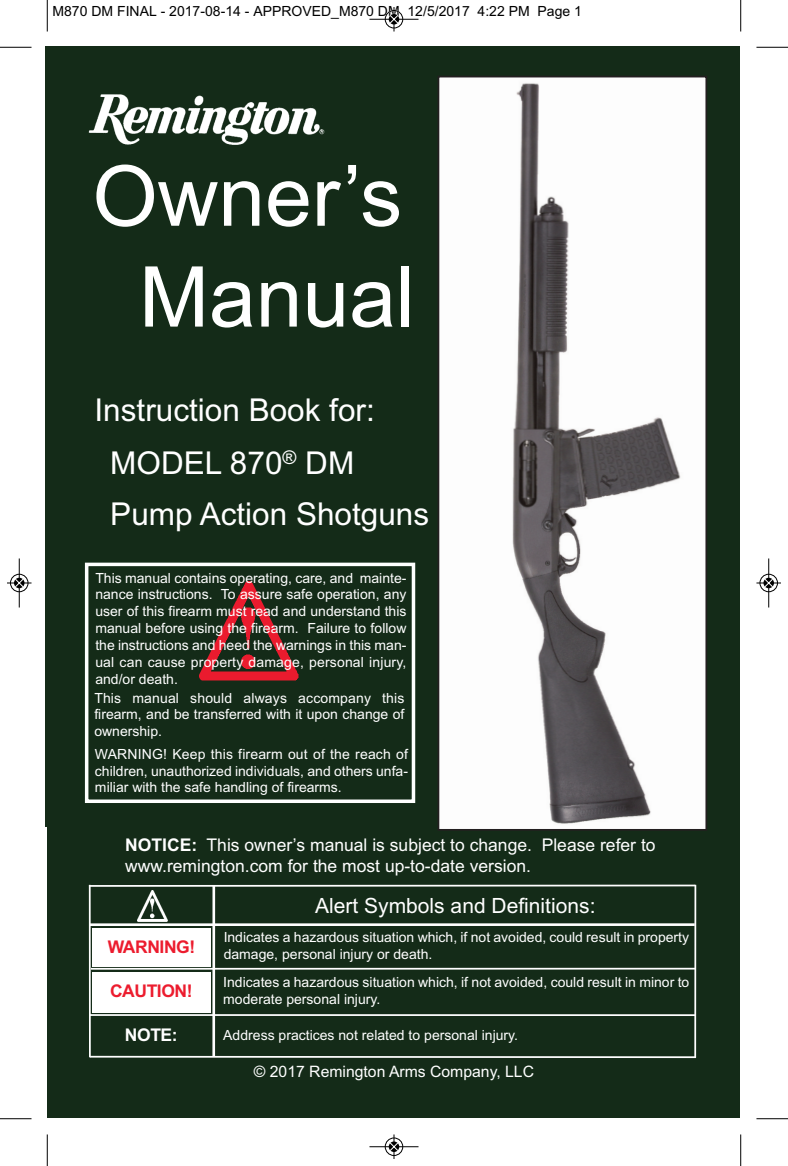
<style>
.page{position:relative;width:788px;height:1166px;background:#fff}
.page>*{position:absolute;margin:0;border:0;box-sizing:border-box;transform-origin:0 0}
.t1{font:84px/100.8px "Arial";color:#fff;text-align:center}
.t2{font:31.5px "Arial";color:#fff}
.t3{font:21px "Arial";color:#fff}
.t4{font:17.5px/21px "Arial";color:#fff}
.t5{font:700 17.5px "Arial";letter-spacing:-.025em;color:#ec1c2e}
.t6{font:700 17.5px "Arial";color:#fff}
.t7{font:15.75px "Arial";color:#fff}
.t8{font:14px/16.8px "Arial";color:#fff;text-align:justify}
.t9{font:14px "Arial";color:#000}
.s1{font-weight:700}
</style>
<div class="page">
<div style="left:47px;top:811px;width:693px;height:306px;background:#142b18"></div>
<div style="left:46px;top:47px;width:693px;height:780px;background:#142b18"></div>
<img style="left:88px;top:94px;width:237px;height:51px">
<img style="left:199px;top:581px;width:99px;height:99px">
<div style="left:85px;top:562px;width:330px;height:241px;border:4px solid #fff"></div>
<img style="left:137px;top:890px;width:31px;height:31px">
<hr style="left:90px;top:923px;width:604px;height:3px;background:#fff">
<hr style="left:91px;top:967px;width:604px;height:2px;background:#fff">
<hr style="left:89px;top:1014px;width:606px;height:2px;background:#fff">
<hr style="left:90px;top:1055px;width:606px;height:3px;background:#fff">
<hr style="left:212px;top:885px;width:3px;height:172px;background:#fff">
<hr style="left:89px;top:884px;width:2px;height:173px;background:#fff">
<hr style="left:89px;top:884px;width:606px;height:2px;background:#fff">
<hr style="left:694px;top:884px;width:2px;height:173px;background:#fff">
<img style="left:440px;top:79px;width:264px;height:748px">
<div style="left:437px;top:76px;width:270px;height:754px;border:2px solid #231f20"></div>
<div style="left:92px;top:927px;width:118px;height:39px;background:#fff"></div>
<div style="left:93px;top:971px;width:118px;height:41px;background:#fff"></div>
<hr style="left:47px;top:0;width:1px;height:32px;background:#000">
<hr style="left:0;top:47px;width:32px;height:1px;background:#000">
<hr style="left:740px;top:0;width:1px;height:32px;background:#000">
<hr style="left:756px;top:47px;width:32px;height:1px;background:#000">
<hr style="left:47px;top:1134px;width:1px;height:32px;background:#000">
<hr style="left:0;top:1118px;width:32px;height:1px;background:#000">
<hr style="left:740px;top:1134px;width:1px;height:32px;background:#000">
<hr style="left:756px;top:1118px;width:32px;height:1px;background:#000">
<div style="left:384px;top:10px;width:19px;height:19px;border:1px solid #fff;border-radius:50%"></div>
<hr style="left:369px;top:19px;width:49px;height:1px;background:#000">
<div style="left:385px;top:10px;width:18px;height:18px;border:1px solid #000;border-radius:50%"></div>
<svg style="left:389px;top:7px;width:9px;height:25px"></svg>
<div style="left:384px;top:1137px;width:19px;height:19px;border:1px solid #fff;border-radius:50%"></div>
<hr style="left:369px;top:1146px;width:49px;height:1px;background:#000">
<div style="left:385px;top:1137px;width:18px;height:18px;border:1px solid #000;border-radius:50%"></div>
<svg style="left:389px;top:1134px;width:9px;height:24px"></svg>
<div style="left:10px;top:573px;width:19px;height:19px;border:1px solid #fff;border-radius:50%"></div>
<hr style="left:19px;top:558px;width:1px;height:49px;background:#000">
<div style="left:10px;top:574px;width:18px;height:18px;border:1px solid #000;border-radius:50%"></div>
<svg style="left:7px;top:578px;width:25px;height:9px"></svg>
<div style="left:759px;top:573px;width:19px;height:19px;border:1px solid #fff;border-radius:50%"></div>
<hr style="left:768px;top:558px;width:1px;height:49px;background:#000">
<div style="left:759px;top:574px;width:18px;height:18px;border:1px solid #000;border-radius:50%"></div>
<svg style="left:756px;top:578px;width:24px;height:9px"></svg>
<p class="t9" style="left:52px;top:3px;width:531px">M870 DM FINAL - 2017-08-14 - APPROVED_M870 DM 12/5/2017 4:22 PM Page 1</p>
<h1 class="t1" style="left:92px;top:146px;width:324px">Owner’s<br>Manual</h1>
<h2 class="t2" style="left:94px;top:391px;width:282px">Instruction Book for:</h2>
<h2 class="t2" style="left:110px;top:445px;width:245px">MODEL 870<sup>®</sup> DM</h2>
<h2 class="t2" style="left:110px;top:496px;width:320px">Pump Action Shotguns</h2>
<p class="t8" style="left:95px;top:569px;width:312px">This manual contains operating, care, and mainte&shy;nance instructions. To assure safe operation, any user of this firearm must read and understand this manual before using the firearm. Failure to follow the instructions and heed the warnings in this man&shy;ual can cause property damage, personal injury, and/or death.</p>
<p class="t8" style="left:94px;top:689px;width:311px">This manual should always accompany this firearm, and be transferred with it upon change of ownership.</p>
<p class="t8" style="left:95px;top:745px;width:314px">WARNING! Keep this firearm out of the reach of children, unauthorized individuals, and others unfa&shy;miliar with the safe handling of firearms.</p>
<p class="t4" style="left:125px;top:834px;width:532px"><span class="s1">NOTICE:</span> This owner’s manual is subject to change. Please refer to www.remington.com for the most up-to-date version.</p>
<p class="t5" style="left:108px;top:936px;width:89px">WARNING!</p>
<p class="t5" style="left:110px;top:980px;width:84px">CAUTION!</p>
<h3 class="t3" style="left:315px;top:893px;width:282px">Alert Symbols and Definitions:</h3>
<p class="t8" style="left:224px;top:928px;width:467px;line-height:17.5px">Indicates a hazardous situation which, if not avoided, could result in property damage, personal injury or death.</p>
<p class="t8" style="left:223px;top:973px;width:467px;line-height:17.5px">Indicates a hazardous situation which, if not avoided, could result in minor to moderate personal injury.</p>
<p class="t6" style="left:125px;top:1024px;width:54px">NOTE:</p>
<p class="t8" style="left:223px;top:1027px;width:296px">Address practices not related to personal injury.</p>
<p class="t7" style="left:254px;top:1062px;width:282px">© 2017 Remington Arms Company, LLC</p>
</div>
